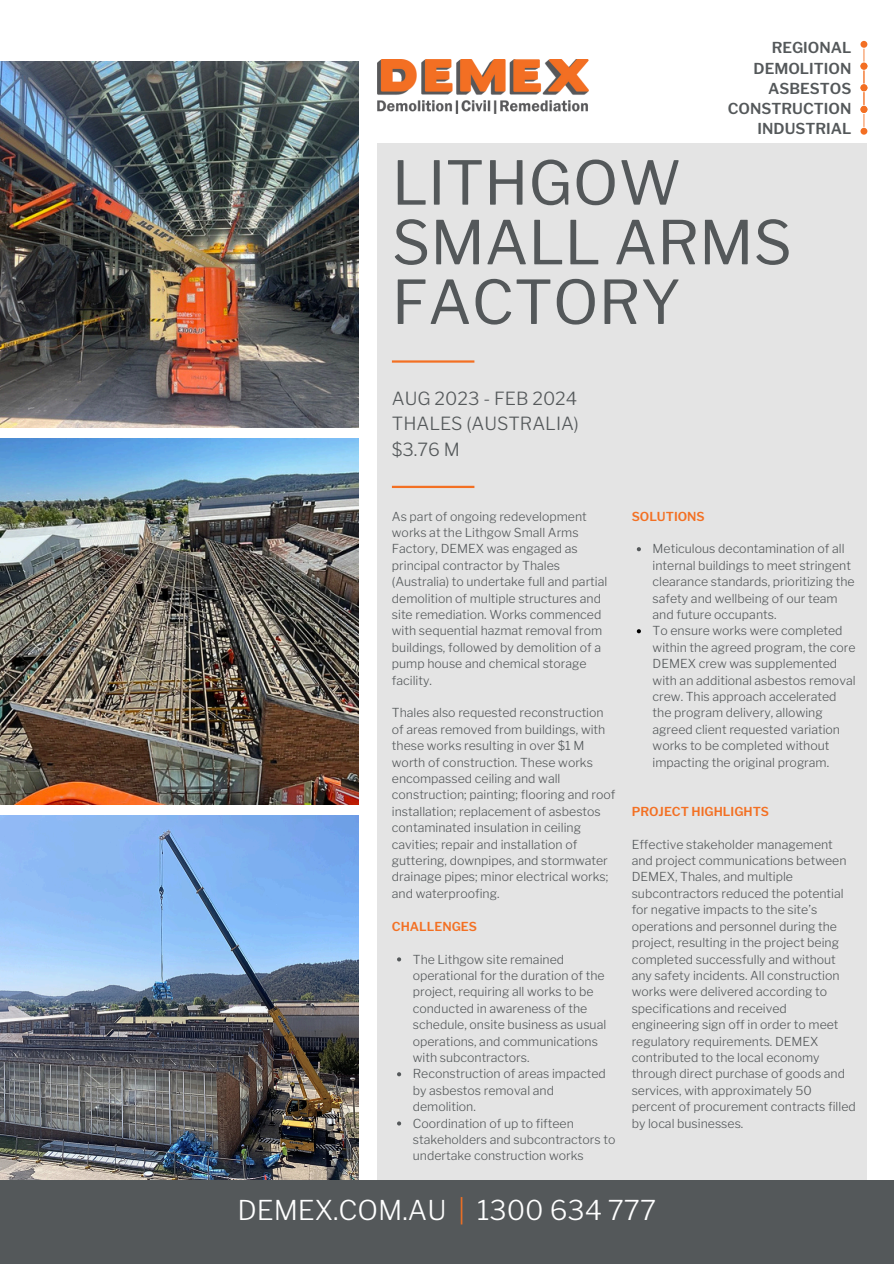
<style>
.page{position:relative;width:894px;height:1264px;background:#fff}
.page>*{position:absolute;margin:0;border:0;box-sizing:border-box;transform-origin:0 0}
.t1{font:60px/59.7px "Libre Franklin";color:#54585a}
.t2{font:300 27.15px "Libre Franklin";color:#fff}
.t3{font:300 18px "Libre Franklin";color:#54585a}
.t4{font:600 15px/20.2px "Libre Franklin";color:#54585a;text-align:right}
.t5{font:300 12.3px/16.4px "Libre Franklin";color:#54585a}
.t6{font:600 12.3px "Libre Franklin";color:#f37023}
.s1{color:#f37023}
</style>
<div class="page">
<div style="left:377px;top:143px;width:489px;height:1036px;background:#e4e4e4"></div>
<img style="left:0;top:62px;width:358px;height:365px">
<img style="left:0;top:438px;width:358px;height:366px">
<img style="left:0;top:815px;width:358px;height:365px">
<svg style="left:397px;top:957px;width:4px;height:4px"></svg>
<svg style="left:397px;top:1072px;width:4px;height:4px"></svg>
<svg style="left:397px;top:1121px;width:4px;height:4px"></svg>
<div style="left:0;top:1180px;width:893px;height:83px;background:#54585a"></div>
<svg style="left:636px;top:547px;width:4px;height:4px"></svg>
<svg style="left:636px;top:629px;width:4px;height:4px"></svg>
<img style="left:377px;top:60px;width:211px;height:54px">
<svg style="left:860px;top:41px;width:7px;height:94px"></svg>
<hr style="left:392px;top:360px;width:82px;height:2px;background:#f37023">
<hr style="left:392px;top:486px;width:82px;height:2px;background:#f37023">
<p class="t4" style="left:727px;top:38px;width:125px">REGIONAL<br>DEMOLITION<br>ASBESTOS<br>CONSTRUCTION</p>
<p class="t4" style="left:757px;top:119px;width:95px">INDUSTRIAL</p>
<h3 class="t1" style="left:392px;top:153px;width:401px">LITHGOW<br>SMALL ARMS<br>FACTORY</h3>
<p class="t3" style="left:392px;top:387px;width:187px">AUG 2023 - FEB 2024</p>
<p class="t3" style="left:392px;top:413px;width:188px">THALES (AUSTRALIA)</p>
<p class="t3" style="left:392px;top:439px;width:70px">$3.76 M</p>
<p class="t6" style="left:631px;top:508px;width:75px">SOLUTIONS</p>
<p class="t5" style="left:652px;top:540px;width:204px">Meticulous decontamination of all internal buildings to meet stringent clearance standards, prioritizing the safety and wellbeing of our team and future occupants.<br>To ensure works were completed within the agreed program, the core<br>DEMEX crew was supplemented with an additional asbestos removal crew. This approach accelerated the program delivery, allowing agreed client requested variation works to be completed without impacting the original program.</p>
<p class="t6" style="left:631px;top:804px;width:139px">PROJECT HIGHLIGHTS</p>
<p class="t5" style="left:631px;top:836px;width:225px">Effective stakeholder management and project communications between DEMEX, Thales, and multiple subcontractors reduced the potential for negative impacts to the site’s operations and personnel during the project, resulting in the project being completed successfully and without any safety incidents. All construction works were delivered according to specifications and received engineering sign off in order to meet regulatory requirements. DEMEX contributed to the local economy through direct purchase of goods and services, with approximately 50 percent of procurement contracts filled by local businesses.</p>
<p class="t5" style="left:392px;top:508px;width:217px">As part of ongoing redevelopment works at the Lithgow Small Arms<br>Factory, DEMEX was engaged as principal contractor by Thales (Australia) to undertake full and partial demolition of multiple structures and site remediation. Works commenced with sequential hazmat removal from buildings, followed by demolition of a pump house and chemical storage facility.</p>
<p class="t5" style="left:392px;top:704px;width:225px">Thales also requested reconstruction of areas removed from buildings, with these works resulting in over $1 M worth of construction. These works encompassed ceiling and wall construction; painting; flooring and roof installation; replacement of asbestos contaminated insulation in ceiling cavities; repair and installation of guttering, downpipes, and stormwater drainage pipes; minor electrical works; and waterproofing.</p>
<p class="t6" style="left:392px;top:918px;width:87px">CHALLENGES</p>
<p class="t5" style="left:412px;top:950px;width:204px">The Lithgow site remained operational for the duration of the project, requiring all works to be conducted in awareness of the schedule, onsite business as usual operations, and communications with subcontractors.<br>Reconstruction of areas impacted by asbestos removal and demolition.<br>Coordination of up to fifteen stakeholders and subcontractors to undertake construction works</p>
<p class="t2" style="left:237px;top:1193px;width:420px">DEMEX.COM.AU <span class="s1">|</span> 1300 634 777</p>
</div>
